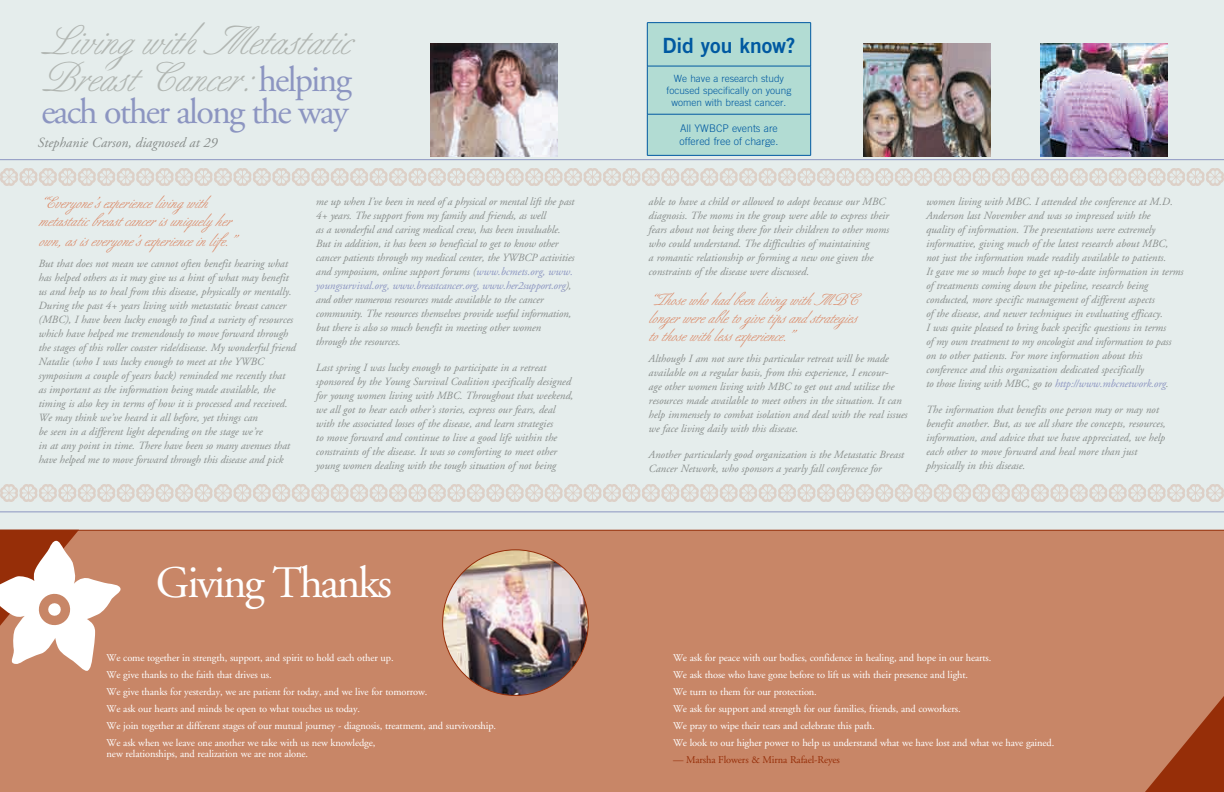
<style>
.page{position:relative;width:1224px;height:792px;background:#fff}
.page>*{position:absolute;margin:0;border:0;box-sizing:border-box;transform-origin:0 0}
.t1{font:45px "Adobe Garamond";letter-spacing:-.05em;color:#fff}
.t2{font:40.5px/36.9px "Berthold Script";color:#b1b6b2}
.t3{font:36px "Adobe Garamond";letter-spacing:-.05em;color:#8c95c1}
.t4{font:21px "Trade Gothic Bold Two";color:#0059a1}
.t5{font:16px/18px "Berthold Script";color:#db805b}
.t6{font:italic 14px "Adobe Garamond";color:#888d8b}
.t7{font:italic 11px/14px "Adobe Garamond";color:#888d8b}
.t8{font:300 10.5px "Trade Gothic";color:#0059a1}
.t9{font:10.4px/17px "Adobe Garamond";letter-spacing:-.01em;color:#fff}
.t10{font:10.4px "Adobe Garamond";letter-spacing:-.01em;color:#962e08}
.t11{font:300 10px/12px "Trade Gothic";color:#0059a1;text-align:center}
.s1{font-family:"Adobe Garamond";font-size:36px;color:#8c95c1}
.s2{color:#8c95c1}
</style>
<div class="page">
<div style="left:0;top:0;width:1224px;height:541px;background:#e5edec"></div>
<div style="left:0;top:530px;width:1224px;height:262px;background:#c88667"></div>
<hr style="left:0;top:512px;width:1224px;height:1px;background:#8c95c1">
<hr style="left:0;top:160px;width:1224px;height:1px;background:#8c95c1">
<img style="left:863px;top:44px;width:127px;height:112px">
<img style="left:431px;top:44px;width:127px;height:112px">
<img style="left:1041px;top:44px;width:127px;height:112px">
<div style="left:648px;top:23px;width:163px;height:132px;background:#b2dcd3"></div>
<hr style="left:647px;top:22px;width:164px;height:1px;background:#0059a1">
<hr style="left:647px;top:23px;width:1px;height:43px;background:#0059a1">
<hr style="left:811px;top:23px;width:1px;height:43px;background:#0059a1">
<hr style="left:647px;top:66px;width:164px;height:1px;background:#0059a1">
<hr style="left:647px;top:66px;width:1px;height:48px;background:#0059a1">
<hr style="left:811px;top:66px;width:1px;height:48px;background:#0059a1">
<hr style="left:647px;top:114px;width:164px;height:1px;background:#0059a1">
<hr style="left:647px;top:114px;width:1px;height:41px;background:#0059a1">
<hr style="left:811px;top:114px;width:1px;height:41px;background:#0059a1">
<hr style="left:647px;top:155px;width:164px;height:1px;background:#0059a1">
<svg style="left:0;top:168px;width:1224px;height:18px"></svg>
<svg style="left:0;top:484px;width:1224px;height:18px"></svg>
<svg style="left:0;top:531px;width:121px;height:140px"></svg>
<svg style="left:1145px;top:696px;width:79px;height:96px"></svg>
<img style="left:443px;top:550px;width:145px;height:145px;border-radius:73px">
<hr style="left:0;top:530px;width:1224px;height:1px;background:#962e08">
<h2 class="t2" style="left:38px;top:26px;width:315px">Living with Metastatic<br>Breast Cancer: <span class="s1">helping</span></h2>
<h3 class="t3" style="left:42px;top:92px;width:309px">each other along the way</h3>
<h3 class="t4" style="left:662px;top:32px;width:135px">Did you know?</h3>
<p class="t11" style="left:667px;top:72px;width:126px">We have a research study focused specifically on young women with breast cancer.</p>
<p class="t8" style="left:680px;top:122px;width:99px">All YWBCP events are</p>
<p class="t6" style="left:37px;top:135px;width:181px">Stephanie Carson, diagnosed at 29</p>
<p class="t8" style="left:680px;top:135px;width:100px">offered free of charge.</p>
<h3 class="t5" style="left:38px;top:195px;width:194px">“Everyone’s experience living with metastatic breast cancer is uniquely her</h3>
<h3 class="t5" style="left:38px;top:233px;width:197px">own, as is everyone’s experience in life.”</h3>
<p class="t7" style="left:38px;top:257px;width:259px">But that does not mean we cannot often benefit hearing what has helped others as it may give us a hint of what may benefit us and help us to heal from this disease, physically or mentally.<br>During the past 4+ years living with metastatic breast cancer (MBC), I have been lucky enough to find a variety of resources which have helped me tremendously to move forward through the stages of this roller coaster ride/disease. My wonderful friend Natalie (who I was lucky enough to meet at the YWBC symposium a couple of years back) reminded me recently that<br>as important as the information being made available, the timing is also key in terms of how it is processed and received.<br>We may think we’ve heard it all before, yet things can<br>be seen in a different light depending on the stage we’re<br>in at any point in time. There have been so many avenues that have helped me to move forward through this disease and pick</p>
<p class="t7" style="left:316px;top:195px;width:260px">me up when I’ve been in need of a physical or mental lift the past 4+ years. The support from my family and friends, as well<br>as a wonderful and caring medical crew, has been invaluable.<br>But in addition, it has been so beneficial to get to know other cancer patients through my medical center, the YWBCP activities and symposium, online support forums (<span class="s2">www.bcmets.org, www. youngsurvival.org, www.breastcancer.org, www.her2support.org</span>), and other numerous resources made available to the cancer community. The resources themselves provide useful information, but there is also so much benefit in meeting other women through the resources.</p>
<p class="t7" style="left:316px;top:361px;width:259px">Last spring I was lucky enough to participate in a retreat sponsored by the Young Survival Coalition specifically designed for young women living with MBC. Throughout that weekend, we all got to hear each other’s stories, express our fears, deal with the associated losses of the disease, and learn strategies<br>to move forward and continue to live a good life within the constraints of the disease. It was so comforting to meet other young women dealing with the tough situation of not being</p>
<p class="t7" style="left:648px;top:195px;width:242px">able to have a child or allowed to adopt because our MBC diagnosis. The moms in the group were able to express their fears about not being there for their children to other moms who could understand. The difficulties of maintaining<br>a romantic relationship or forming a new one given the constraints of the disease were discussed.</p>
<h3 class="t5" style="left:648px;top:292px;width:210px;text-align:justify">“Those who had been living with MBC longer were able to give tips and strategies to those with less experience.”</h3>
<p class="t7" style="left:648px;top:352px;width:260px">Although I am not sure this particular retreat will be made available on a regular basis, from this experience, I encour-<br>age other women living with MBC to get out and utilize the resources made available to meet others in the situation. It can help immensely to combat isolation and deal with the real issues we face living daily with this disease.</p>
<p class="t7" style="left:648px;top:448px;width:257px">Another particularly good organization is the Metastatic Breast<br>Cancer Network, who sponsors a yearly fall conference for</p>
<p class="t7" style="left:926px;top:195px;width:259px">women living with MBC. I attended the conference at M.D.<br>Anderson last November and was so impressed with the<br>quality of information. The presentations were extremely informative, giving much of the latest research about MBC, not just the information made readily available to patients.<br>It gave me so much hope to get up-to-date information in terms of treatments coming down the pipeline, research being conducted, more specific management of different aspects<br>of the disease, and newer techniques in evaluating efficacy.<br>I was quite pleased to bring back specific questions in terms<br>of my own treatment to my oncologist and information to pass on to other patients. For more information about this conference and this organization dedicated specifically<br>to those living with MBC, go to <span class="s2">http://www.mbcnetwork.org</span>.</p>
<p class="t7" style="left:926px;top:403px;width:241px">The information that benefits one person may or may not benefit another. But, as we all share the concepts, resources, information, and advice that we have appreciated, we help each other to move forward and heal more than just physically in this disease.</p>
<h1 class="t1" style="left:156px;top:558px;width:238px">Giving Thanks</h1>
<p class="t9" style="left:107px;top:649px;width:391px">We come together in strength, support, and spirit to hold each other up.<br>We give thanks to the faith that drives us.<br>We give thanks for yesterday, we are patient for today, and we live for tomorrow.<br>We ask our hearts and minds be open to what touches us today.<br>We join together at different stages of our mutual journey - diagnosis, treatment, and survivorship.<br>We ask when we leave one another we take with us new knowledge,</p>
<p class="t9" style="left:107px;top:745px;width:203px">new relationships, and realization we are not alone.</p>
<p class="t9" style="left:673px;top:649px;width:383px">We ask for peace with our bodies, confidence in healing, and hope in our hearts.<br>We ask those who have gone before to lift us with their presence and light.<br>We turn to them for our protection.<br>We ask for support and strength for our families, friends, and coworkers.<br>We pray to wipe their tears and celebrate this path.<br>We look to our higher power to help us understand what we have lost and what we have gained.</p>
<p class="t10" style="left:673px;top:754px;width:168px">— Marsha Flowers &amp; Mirna Rafael-Reyes</p>
</div>
